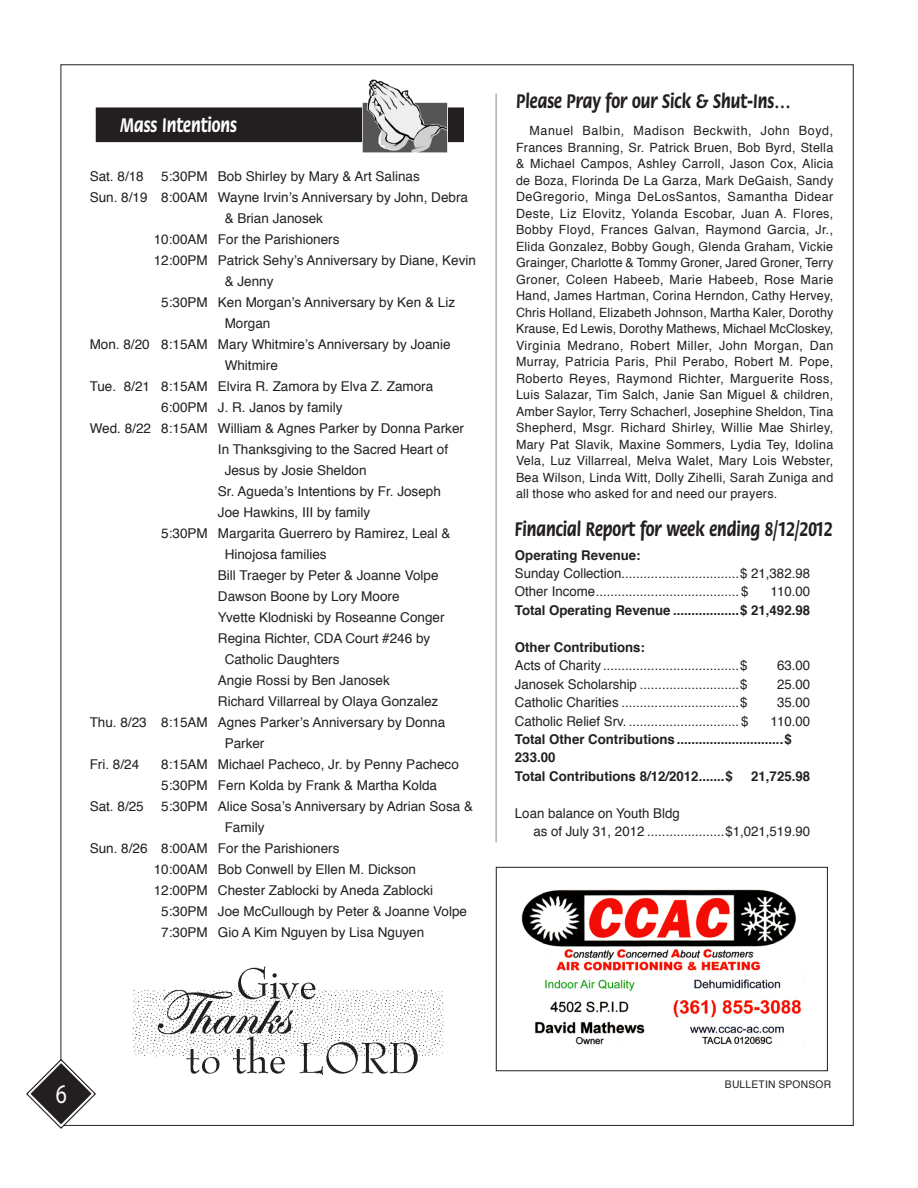
<style>
.page{position:relative;width:918px;height:1188px;background:#fff}
.page>*{position:absolute;margin:0;border:0;box-sizing:border-box;transform-origin:0 0}
.Headline{font:27px "Myriad";color:#fff;scale:.8 1}
.Headline-2{font:700 21px "Flora";color:#231f20;scale:.8 1}
.Headline-3{font:700 21px "Flora";color:#fff;scale:.8 1}
.Intentions{font:13.5px "Helvetica";color:#231f20}
.Financial_New{font:13.5px "Helvetica";color:#231f20}
.Financial_New-2{font:700 13.5px/18.5px "Helvetica";color:#231f20}
.Sick_List_text{font:12.75px/16.5px "Helvetica";letter-spacing:.02em;color:#231f20;text-align:justify}
.Bulletin_text{font:10.5px "Helvetica";letter-spacing:.02em;color:#231f20}
.s1{font-family:"Helvetica"}
</style>
<div class="page">
<svg style="left:26px;top:1058px;width:71px;height:71px"></svg>
<hr style="left:496px;top:93px;width:1px;height:749px;background:#87898c">
<div style="left:97px;top:108px;width:366px;height:33px;background:#231f20"></div>
<div style="left:96px;top:107px;width:368px;height:35px;border:2px solid #231f20"></div>
<img style="left:363px;top:80px;width:84px;height:72px">
<img style="left:521px;top:889px;width:284px;height:159px">
<div style="left:496px;top:867px;width:332px;height:204px;border:1px solid #231f20"></div>
<img style="left:132px;top:966px;width:312px;height:109px">
<p class="Headline-3" style="left:120px;top:114px;width:148px">Mass Intentions</p>
<p class="Intentions" style="left:90px;top:166px;width:56px">Sat. 8/18</p>
<p class="Intentions" style="left:161px;top:166px;width:260px">5:30PM Bob Shirley by Mary &amp; Art Salinas</p>
<p class="Intentions" style="left:90px;top:187px;width:380px">Sun. 8/19 8:00AM Wayne Irvin’s Anniversary by John, Debra</p>
<p class="Intentions" style="left:225px;top:208px;width:100px">&amp; Brian Janosek</p>
<p class="Intentions" style="left:154px;top:229px;width:187px">10:00AM For the Parishioners</p>
<p class="Intentions" style="left:154px;top:250px;width:324px">12:00PM Patrick Sehy’s Anniversary by Diane, Kevin</p>
<p class="Intentions" style="left:225px;top:271px;width:50px">&amp; Jenny</p>
<p class="Intentions" style="left:161px;top:292px;width:295px">5:30PM Ken Morgan’s Anniversary by Ken &amp; Liz</p>
<p class="Intentions" style="left:225px;top:313px;width:47px">Morgan</p>
<p class="Intentions" style="left:90px;top:334px;width:362px">Mon. 8/20 8:15AM Mary Whitmire’s Anniversary by Joanie</p>
<p class="Intentions" style="left:225px;top:355px;width:55px">Whitmire</p>
<p class="Intentions" style="left:90px;top:376px;width:345px">Tue. 8/21 8:15AM Elvira R. Zamora by Elva Z. Zamora</p>
<p class="Intentions" style="left:161px;top:397px;width:183px">6:00PM J. R. Janos by family</p>
<p class="Intentions" style="left:90px;top:418px;width:376px">Wed. 8/22 8:15AM William &amp; Agnes Parker by Donna Parker</p>
<p class="Intentions" style="left:218px;top:439px;width:232px">In Thanksgiving to the Sacred Heart of</p>
<p class="Intentions" style="left:225px;top:460px;width:143px">Jesus by Josie Sheldon</p>
<p class="Intentions" style="left:218px;top:481px;width:224px">Sr. Agueda’s Intentions by Fr. Joseph</p>
<p class="Intentions" style="left:218px;top:502px;width:154px">Joe Hawkins, III by family</p>
<p class="Intentions" style="left:161px;top:523px;width:291px">5:30PM Margarita Guerrero by Ramirez, Leal &amp;</p>
<p class="Intentions" style="left:225px;top:544px;width:104px">Hinojosa families</p>
<p class="Intentions" style="left:218px;top:565px;width:222px">Bill Traeger by Peter &amp; Joanne Volpe</p>
<p class="Intentions" style="left:218px;top:586px;width:183px">Dawson Boone by Lory Moore</p>
<p class="Intentions" style="left:218px;top:607px;width:228px">Yvette Klodniski by Roseanne Conger</p>
<p class="Intentions" style="left:218px;top:628px;width:214px">Regina Richter, CDA Court #246 by</p>
<p class="Intentions" style="left:225px;top:649px;width:116px">Catholic Daughters</p>
<p class="Intentions" style="left:218px;top:670px;width:173px">Angie Rossi by Ben Janosek</p>
<p class="Intentions" style="left:218px;top:691px;width:222px">Richard Villarreal by Olaya Gonzalez</p>
<p class="Intentions" style="left:90px;top:712px;width:357px">Thu. 8/23 8:15AM Agnes Parker’s Anniversary by Donna</p>
<p class="Intentions" style="left:225px;top:733px;width:41px">Parker</p>
<p class="Intentions" style="left:90px;top:754px;width:51px">Fri. 8/24</p>
<p class="Intentions" style="left:161px;top:754px;width:299px">8:15AM Michael Pacheco, Jr. by Penny Pacheco</p>
<p class="Intentions" style="left:161px;top:775px;width:277px">5:30PM Fern Kolda by Frank &amp; Martha Kolda</p>
<p class="Intentions" style="left:90px;top:796px;width:56px">Sat. 8/25</p>
<p class="Intentions" style="left:161px;top:796px;width:313px">5:30PM Alice Sosa’s Anniversary by Adrian Sosa &amp;</p>
<p class="Intentions" style="left:225px;top:817px;width:41px">Family</p>
<p class="Intentions" style="left:90px;top:838px;width:251px">Sun. 8/26 8:00AM For the Parishioners</p>
<p class="Intentions" style="left:154px;top:859px;width:264px">10:00AM Bob Conwell by Ellen M. Dickson</p>
<p class="Intentions" style="left:154px;top:880px;width:281px">12:00PM Chester Zablocki by Aneda Zablocki</p>
<p class="Intentions" style="left:161px;top:901px;width:307px">5:30PM Joe McCullough by Peter &amp; Joanne Volpe</p>
<p class="Intentions" style="left:161px;top:922px;width:264px">7:30PM Gio A Kim Nguyen by Lisa Nguyen</p>
<p class="Headline-2" style="left:516px;top:89px;width:345px">Please Pray for our Sick &amp; Shut<span class="s1">-</span>Ins…</p>
<p class="Sick_List_text" style="left:516px;top:123px;width:319px;text-indent:14px">Manuel Balbin, Madison Beckwith, John Boyd, Frances Branning, Sr. Patrick Bruen, Bob Byrd, Stella &amp; Michael Campos, Ashley Carroll, Jason Cox, Alicia de Boza, Florinda De La Garza, Mark DeGaish, Sandy DeGregorio, Minga DeLosSantos, Samantha Didear Deste, Liz Elovitz, Yolanda Escobar, Juan A. Flores, Bobby Floyd, Frances Galvan, Raymond Garcia, Jr., Elida Gonzalez, Bobby Gough, Glenda Graham, Vickie Grainger, Charlotte &amp; Tommy Groner, Jared Groner, Terry Groner, Coleen Habeeb, Marie Habeeb, Rose Marie Hand, James Hartman, Corina Herndon, Cathy Hervey, Chris Holland, Elizabeth Johnson, Martha Kaler, Dorothy Krause, Ed Lewis, Dorothy Mathews, Michael McCloskey, Virginia Medrano, Robert Miller, John Morgan, Dan Murray, Patricia Paris, Phil Perabo, Robert M. Pope, Roberto Reyes, Raymond Richter, Marguerite Ross, Luis Salazar, Tim Salch, Janie San Miguel &amp; children, Amber Saylor, Terry Schacherl, Josephine Sheldon, Tina Shepherd, Msgr. Richard Shirley, Willie Mae Shirley, Mary Pat Slavik, Maxine Sommers, Lydia Tey, Idolina Vela, Luz Villarreal, Melva Walet, Mary Lois Webster, Bea Wilson, Linda Witt, Dolly Zihelli, Sarah Zuniga and all those who asked for and need our prayers.</p>
<p class="Headline-2" style="left:515px;top:518px;width:399px">Financial Report for week ending 8/12/2012</p>
<p class="Financial_New-2" style="left:515px;top:546px;width:127px">Operating Revenue:</p>
<p class="Financial_New" style="left:515px;top:563px;width:297px">Sunday Collection................................$ 21,382.98</p>
<p class="Financial_New" style="left:515px;top:581px;width:235px">Other Income....................................... $</p>
<p class="Financial_New" style="left:771px;top:581px;width:41px">110.00</p>
<p class="Financial_New-2" style="left:515px;top:601px;width:297px">Total Operating Revenue ..................$ 21,492.98</p>
<p class="Financial_New-2" style="left:515px;top:638px;width:132px">Other Contributions:</p>
<p class="Financial_New" style="left:515px;top:655px;width:234px">Acts of Charity .....................................$</p>
<p class="Financial_New" style="left:777px;top:655px;width:35px">63.00</p>
<p class="Financial_New" style="left:515px;top:674px;width:234px">Janosek Scholarship ...........................$</p>
<p class="Financial_New" style="left:777px;top:674px;width:35px">25.00</p>
<p class="Financial_New" style="left:515px;top:692px;width:234px">Catholic Charities ................................$</p>
<p class="Financial_New" style="left:777px;top:692px;width:35px">35.00</p>
<p class="Financial_New" style="left:515px;top:710px;width:235px">Catholic Relief Srv. .............................. $</p>
<p class="Financial_New" style="left:771px;top:710px;width:41px">110.00</p>
<p class="Financial_New-2" style="left:515px;top:730px;width:278px">Total Other Contributions.............................$<br>233.00</p>
<p class="Financial_New-2" style="left:515px;top:767px;width:219px">Total Contributions 8/12/2012.......$</p>
<p class="Financial_New-2" style="left:751px;top:767px;width:60px">21,725.98</p>
<p class="Financial_New" style="left:515px;top:803px;width:166px">Loan balance on Youth Bldg</p>
<p class="Financial_New" style="left:533px;top:821px;width:278px">as of July 31, 2012 .....................$1,021,519.90</p>
<p class="Headline" style="left:56px;top:1080px;width:15px">6</p>
<p class="Bulletin_text" style="left:725px;top:1076px;width:108px">BULLETIN SPONSOR</p>
</div>
